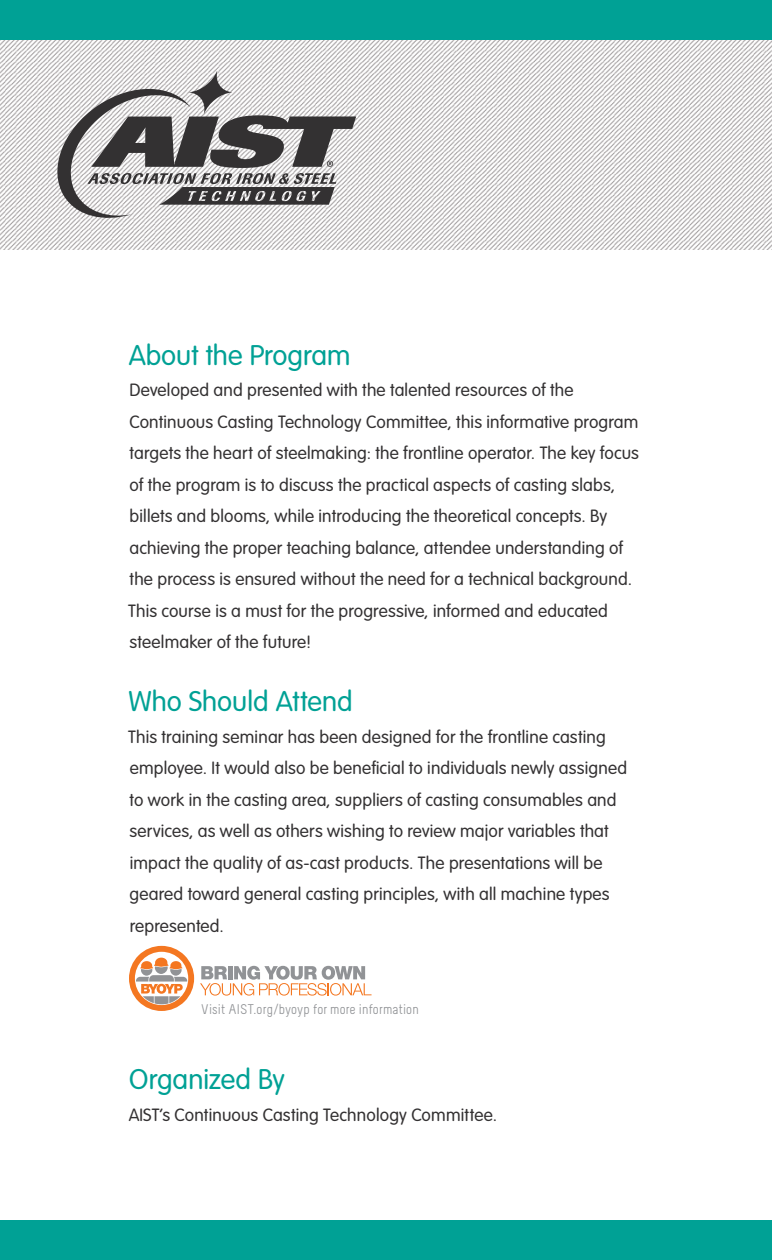
<style>
.page{position:relative;width:772px;height:1260px;background:#fff}
.page>*{position:absolute;margin:0;border:0;box-sizing:border-box;transform-origin:0 0}
.t1{font:300 28px "VAG Rounded";color:#00a195}
.t2{font:300 17.5px/31.5px "VAG Rounded";letter-spacing:.01em;color:#333132}
.t3{font:14px "Melbourne";letter-spacing:.01em;color:#919396}
</style>
<div class="page">
<img style="left:0;top:39px;width:772px;height:210px">
<div style="left:0;top:0;width:772px;height:39px;background:#00a195"></div>
<div style="left:0;top:1221px;width:772px;height:39px;background:#00a195"></div>
<svg style="left:57px;top:71px;width:299px;height:147px"></svg>
<svg style="left:129px;top:946px;width:65px;height:65px"></svg>
<svg style="left:200px;top:966px;width:171px;height:30px"></svg>
<h1 class="t1" style="left:129px;top:339px;width:223px">About the Program</h1>
<p class="t2" style="left:128px;top:374px;width:512px">Developed and presented with the talented resources of the Continuous Casting Technology Committee, this informative program targets the heart of steelmaking: the frontline operator. The key focus of the program is to discuss the practical aspects of casting slabs, billets and blooms, while introducing the theoretical concepts. By achieving the proper teaching balance, attendee understanding of the process is ensured without the need for a technical background.<br>This course is a must for the progressive, informed and educated steelmaker of the future!</p>
<h1 class="t1" style="left:129px;top:686px;width:226px">Who Should Attend</h1>
<p class="t2" style="left:128px;top:721px;width:500px">This training seminar has been designed for the frontline casting employee. It would also be beneficial to individuals newly assigned to work in the casting area, suppliers of casting consumables and services, as well as others wishing to review major variables that impact the quality of as-cast products. The presentations will be geared toward general casting principles, with all machine types represented.</p>
<p class="t3" style="left:201px;top:1002px;width:219px">Visit AIST.org/byoyp for more information</p>
<h1 class="t1" style="left:129px;top:1064px;width:157px">Organized By</h1>
<p class="t2" style="left:129px;top:1099px;width:370px">AIST’s Continuous Casting Technology Committee.</p>
</div>
